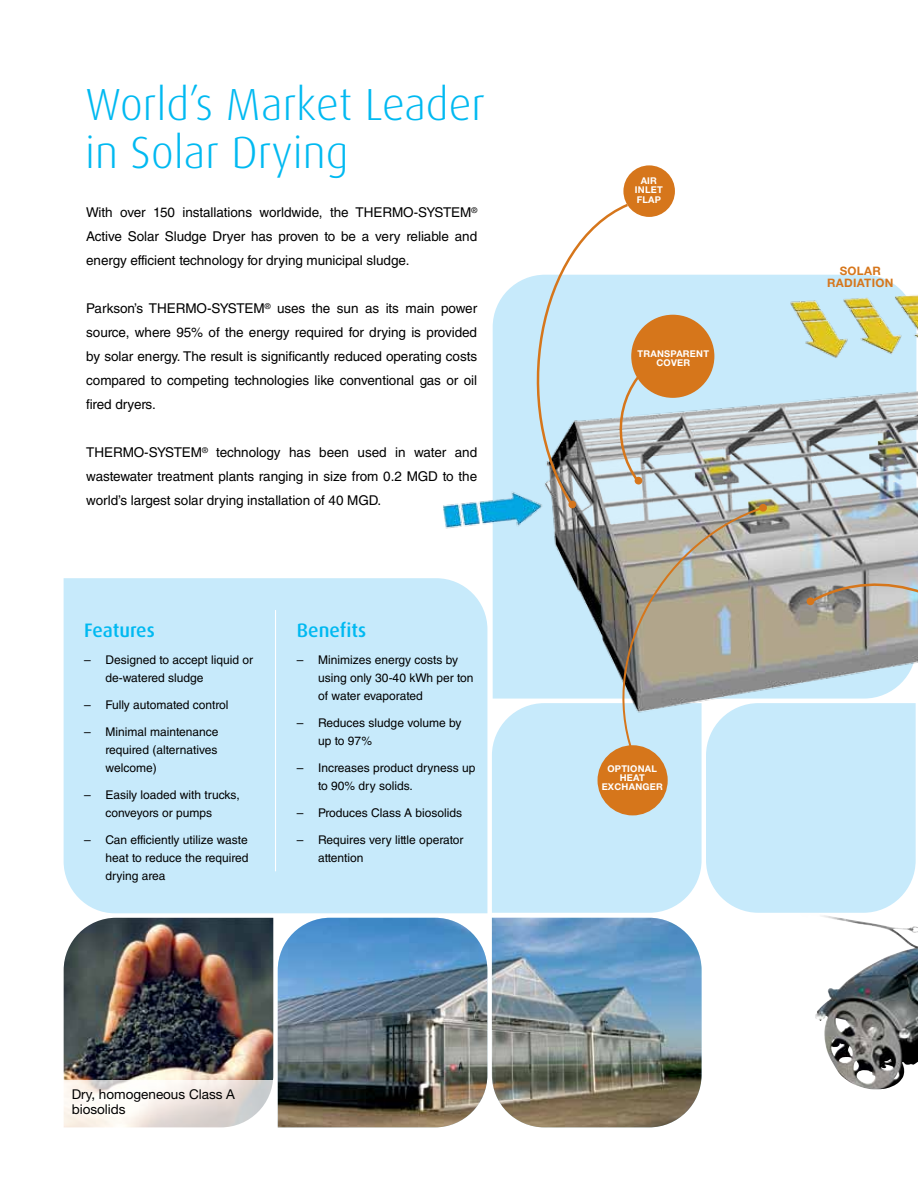
<style>
.page{position:relative;width:918px;height:1188px;background:#fff}
.page>*{position:absolute;margin:0;border:0;box-sizing:border-box;transform-origin:0 0}
.t1{font:300 45px/48px "Dax";color:#00b9f1}
.t2{font:500 19.5px "Dax";color:#00b9f1}
.t3{font:13.5px/24px "Helvetica LT Std";letter-spacing:-.005em;color:#000;text-align:justify}
.t4{font:13.5px/15px "Helvetica Neue LT Std";color:#000}
.t5{font:12px/18px "Helvetica LT Std";color:#000}
.t6{font:700 11.7px/11.7px "Helvetica Neue LT Std";letter-spacing:.025em;color:#d6761b;text-align:center}
.t7{font:700 9.3px/9.3px "Helvetica Neue LT Std";letter-spacing:.025em;color:#fff;text-align:center}
</style>
<div class="page">
<img style="left:64px;top:918px;width:209px;height:162px">
<img style="left:278px;top:918px;width:424px;height:209px">
<div style="left:492px;top:775px;width:210px;height:138px;background:#c7eafb"></div>
<div style="left:64px;top:578px;width:423px;height:335px;background:#c7eafb"></div>
<hr style="left:275px;top:610px;width:1px;height:261px;background:#fff">
<svg style="left:64px;top:1080px;width:209px;height:47px"></svg>
<img style="left:815px;top:915px;width:103px;height:174px">
<img style="left:402px;top:196px;width:516px;height:579px">
<svg style="left:810px;top:563px;width:108px;height:111px;background:#a7a49c"></svg>
<svg style="left:806px;top:597px;width:9px;height:9px"></svg>
<div style="left:598px;top:745px;width:70px;height:70px;background:#d6761b;border-radius:50%"></div>
<div style="left:623px;top:165px;width:52px;height:52px;background:#d6761b;border-radius:50%"></div>
<svg style="left:537px;top:202px;width:230px;height:554px;background:#bec9cb"></svg>
<svg style="left:634px;top:477px;width:9px;height:8px"></svg>
<div style="left:631px;top:315px;width:83px;height:83px;background:#d6761b;border-radius:50%"></div>
<div style="left:706px;top:703px;width:210px;height:210px;background:#c7eafb"></div>
<h1 class="t1" style="left:85px;top:81px;width:402px">World’s Market Leader in Solar Drying</h1>
<p class="t3" style="left:86px;top:200px;width:392px">With over 150 installations worldwide, the THERMO-SYSTEM<sup>® </sup>Active Solar Sludge Dryer has proven to be a very reliable and energy efficient technology for drying municipal sludge.</p>
<p class="t3" style="left:86px;top:296px;width:393px">Parkson’s THERMO-SYSTEM<sup>®</sup> uses the sun as its main power source, where 95% of the energy required for drying is provided by solar energy. The result is significantly reduced operating costs compared to competing technologies like conventional gas or oil fired dryers.</p>
<p class="t3" style="left:86px;top:440px;width:392px">THERMO-SYSTEM<sup>®</sup> technology has been used in water and wastewater treatment plants ranging in size from 0.2 MGD to the world’s largest solar drying installation of 40 MGD.</p>
<h2 class="t2" style="left:84px;top:619px;width:72px">Features</h2>
<p class="t5" style="left:105px;top:651px;width:149px;text-indent:-21px">– Designed to accept liquid or de-watered sludge</p>
<p class="t5" style="left:84px;top:696px;width:146px">– Fully automated control</p>
<p class="t5" style="left:105px;top:723px;width:115px;text-align:justify;text-indent:-21px">– Minimal maintenance required (alternatives welcome)</p>
<p class="t5" style="left:84px;top:786px;width:157px;text-align:center">– Easily loaded with trucks, conveyors or pumps</p>
<p class="t5" style="left:105px;top:831px;width:145px;text-align:justify;text-indent:-21px">– Can efficiently utilize waste heat to reduce the required drying area</p>
<h2 class="t2" style="left:297px;top:619px;width:71px">Benefits</h2>
<p class="t5" style="left:318px;top:651px;width:157px;text-indent:-21px">– Minimizes energy costs by using only 30-40 kWh per ton of water evaporated</p>
<p class="t5" style="left:318px;top:714px;width:145px;text-indent:-21px">– Reduces sludge volume by up to 97%</p>
<p class="t5" style="left:318px;top:759px;width:159px;text-indent:-21px">– Increases product dryness up to 90% dry solids.</p>
<p class="t5" style="left:297px;top:804px;width:167px">– Produces Class A biosolids</p>
<p class="t5" style="left:318px;top:831px;width:147px;text-indent:-21px">– Requires very little operator attention</p>
<p class="t4" style="left:72px;top:1086px;width:165px">Dry, homogeneous Class A biosolids</p>
<p class="t7" style="left:635px;top:176px;width:29px">AIR<br>INLET<br>FLAP</p>
<p class="t7" style="left:638px;top:348px;width:73px">TRANSPARENT<br>COVER</p>
<p class="t7" style="left:602px;top:764px;width:63px">OPTIONAL<br>HEAT<br>EXCHANGER</p>
<p class="t6" style="left:827px;top:265px;width:68px">SOLAR<br>RADIATION</p>
</div>
